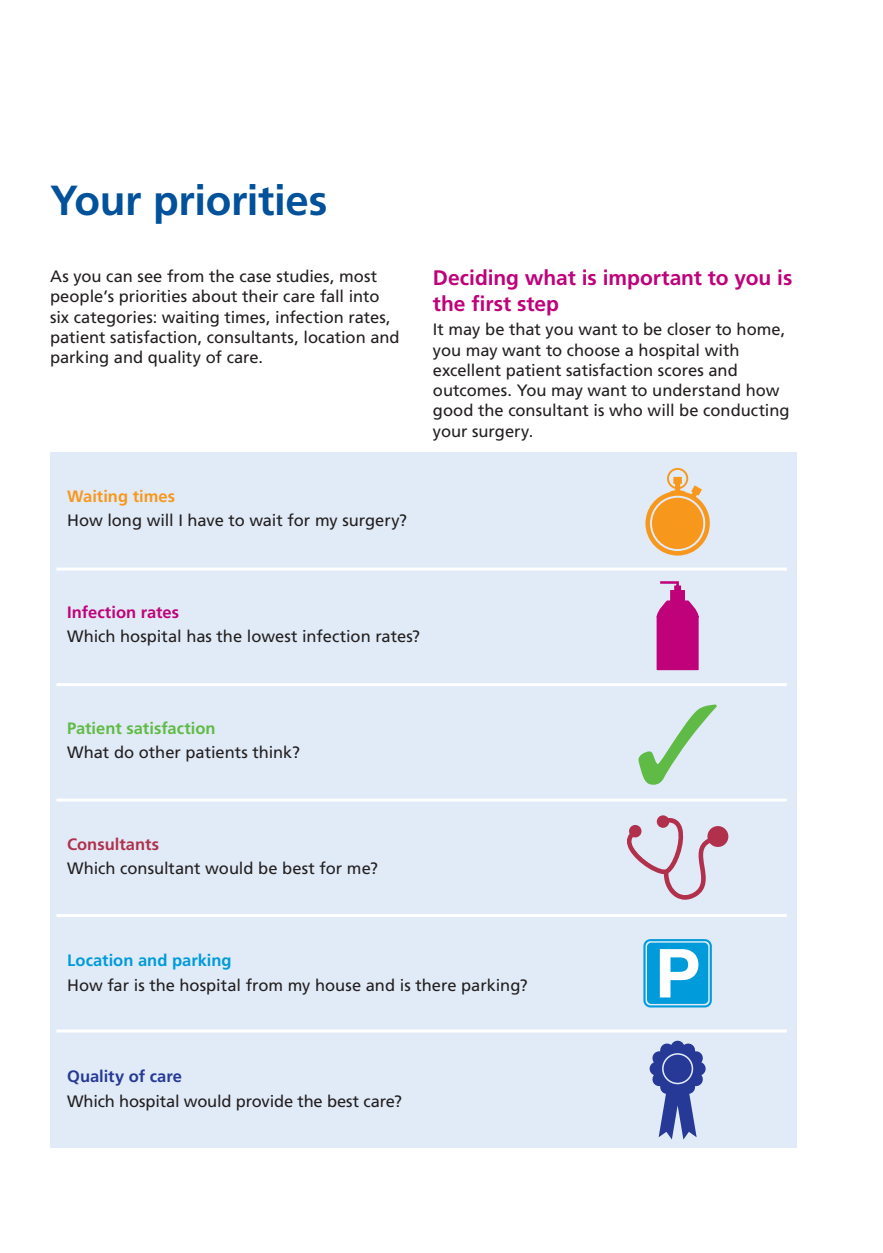
<style>
.page{position:relative;width:883px;height:1253px;background:#fff}
.page>*{position:absolute;margin:0;border:0;box-sizing:border-box;transform-origin:0 0}
.t1{font:700 42px "Frutiger LT Std";letter-spacing:-.01em;color:#01519b}
.t2{font:700 21px/25.5px "Frutiger LT Std";letter-spacing:-.005em;color:#bf027a}
.t3{font:16.5px/20.2px "Frutiger LT Std";color:#231f20}
.t4{font:700 16.5px "Frutiger LT Std";color:#60bb46}
.t5{font:700 16.5px "Frutiger LT Std";color:#009bda}
.t6{font:700 16.5px "Frutiger LT Std";color:#bf027a}
.t7{font:700 16.5px "Frutiger LT Std";color:#263996}
.t8{font:700 16.5px "Frutiger LT Std";color:#f7981d}
.t9{font:700 16.5px "Frutiger LT Std";color:#b1314d}
</style>
<div class="page">
<div style="left:50px;top:452px;width:746px;height:695px;background:#e1ebf7"></div>
<svg style="left:643px;top:939px;width:68px;height:68px;background:#4eb9e5"></svg>
<svg style="left:645px;top:468px;width:64px;height:87px"></svg>
<div style="left:652px;top:497px;width:51px;height:52px;background:#f7981d;border-radius:50%"></div>
<svg style="left:627px;top:815px;width:101px;height:84px"></svg>
<svg style="left:649px;top:1040px;width:56px;height:99px"></svg>
<div style="left:663px;top:1054px;width:28px;height:28px;background:#263996;border-radius:50%"></div>
<svg style="left:656px;top:581px;width:42px;height:89px"></svg>
<svg style="left:638px;top:704px;width:78px;height:80px"></svg>
<hr style="left:56px;top:567px;width:730px;height:3px;background:#fff">
<hr style="left:56px;top:683px;width:730px;height:3px;background:#fff">
<hr style="left:56px;top:798px;width:730px;height:3px;background:#fff">
<hr style="left:56px;top:914px;width:730px;height:3px;background:#fff">
<hr style="left:56px;top:1029px;width:730px;height:3px;background:#fff">
<h1 class="t1" style="left:50px;top:175px;width:279px">Your priorities</h1>
<p class="t3" style="left:50px;top:266px;width:351px">As you can see from the case studies, most people’s priorities about their care fall into six categories: waiting times, infection rates, patient satisfaction, consultants, location and parking and quality of care.</p>
<p class="t2" style="left:433px;top:265px;width:361px">Deciding what is important to you is the first step</p>
<p class="t3" style="left:433px;top:319px;width:358px">It may be that you want to be closer to home, you may want to choose a hospital with excellent patient satisfaction scores and outcomes. You may want to understand how good the consultant is who will be conducting your surgery.</p>
<p class="t8" style="left:67px;top:486px;width:109px">Waiting times</p>
<p class="t3" style="left:67px;top:510px;width:341px">How long will I have to wait for my surgery?</p>
<p class="t6" style="left:67px;top:602px;width:113px">Infection rates</p>
<p class="t3" style="left:67px;top:626px;width:354px">Which hospital has the lowest infection rates?</p>
<p class="t4" style="left:67px;top:718px;width:150px">Patient satisfaction</p>
<p class="t3" style="left:67px;top:742px;width:234px">What do other patients think?</p>
<p class="t9" style="left:67px;top:834px;width:93px">Consultants</p>
<p class="t3" style="left:67px;top:858px;width:312px">Which consultant would be best for me?</p>
<p class="t5" style="left:67px;top:950px;width:166px">Location and parking</p>
<p class="t3" style="left:67px;top:974px;width:462px">How far is the hospital from my house and is there parking?</p>
<p class="t7" style="left:67px;top:1066px;width:116px">Quality of care</p>
<p class="t3" style="left:67px;top:1090px;width:336px">Which hospital would provide the best care?</p>
</div>
